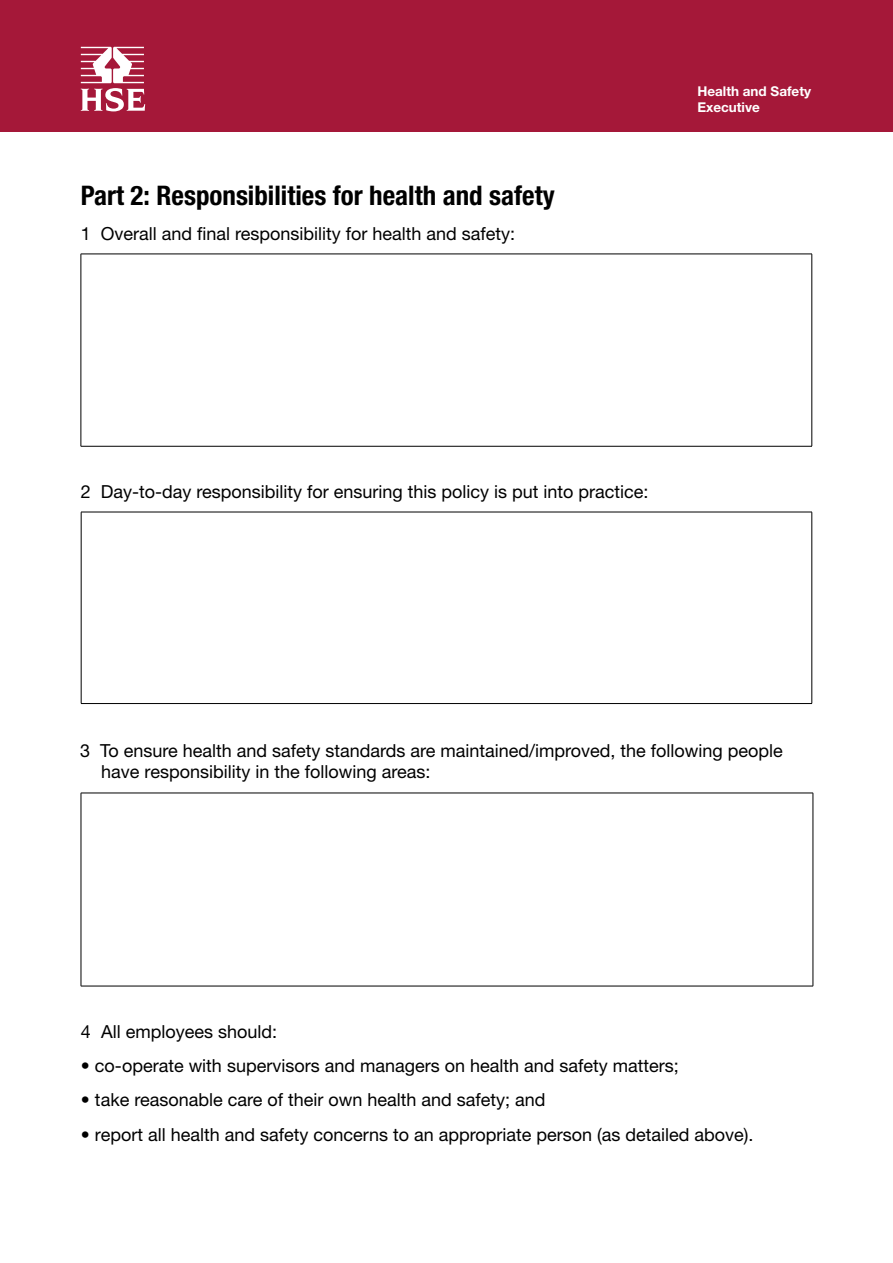
<style>
.page{position:relative;width:893px;height:1263px;background:#fff}
.page>*{position:absolute;margin:0;border:0;box-sizing:border-box;transform-origin:0 0}
.t1{font:700 condensed 27px "Helvetica Neue LT Std";color:#000}
.t2{font:18px/21.6px "Helvetica Neue LT Std";color:#000}
.t3{font:700 13.5px/16.5px "Helvetica Neue LT";color:#fff}
</style>
<div class="page">
<div style="left:0;top:0;width:893px;height:132px;background:#a51839"></div>
<svg style="left:81px;top:47px;width:64px;height:64px"></svg>
<hr style="left:81px;top:793px;width:732px;height:1px;background:#000">
<hr style="left:81px;top:793px;width:1px;height:193px;background:#000">
<hr style="left:813px;top:793px;width:1px;height:193px;background:#000">
<hr style="left:81px;top:986px;width:732px;height:1px;background:#000">
<hr style="left:81px;top:254px;width:731px;height:1px;background:#000">
<hr style="left:81px;top:254px;width:1px;height:192px;background:#000">
<hr style="left:811px;top:254px;width:1px;height:192px;background:#000">
<hr style="left:81px;top:446px;width:731px;height:1px;background:#000">
<hr style="left:81px;top:512px;width:731px;height:1px;background:#000">
<hr style="left:81px;top:512px;width:1px;height:191px;background:#000">
<hr style="left:811px;top:512px;width:1px;height:191px;background:#000">
<hr style="left:81px;top:703px;width:731px;height:1px;background:#000">
<h2 class="t1" style="left:81px;top:179px;width:475px">Part 2: Responsibilities for health and safety</h2>
<p class="t2" style="left:81px;top:222px;width:436px">1 Overall and final responsibility for health and safety:</p>
<p class="t3" style="left:697px;top:82px;width:115px">Health and Safety<br>Executive</p>
<p class="t2" style="left:81px;top:480px;width:569px">2 Day-to-day responsibility for ensuring this policy is put into practice:</p>
<p class="t2" style="left:101px;top:739px;width:683px;text-indent:-21px">3 To ensure health and safety standards are maintained/improved, the following people have responsibility in the following areas:</p>
<p class="t2" style="left:81px;top:1020px;width:198px">4 All employees should:</p>
<p class="t2" style="left:81px;top:1054px;width:599px">• co-operate with supervisors and managers on health and safety matters;</p>
<p class="t2" style="left:81px;top:1089px;width:466px">• take reasonable care of their own health and safety; and</p>
<p class="t2" style="left:81px;top:1123px;width:674px">• report all health and safety concerns to an appropriate person (as detailed above).</p>
</div>
